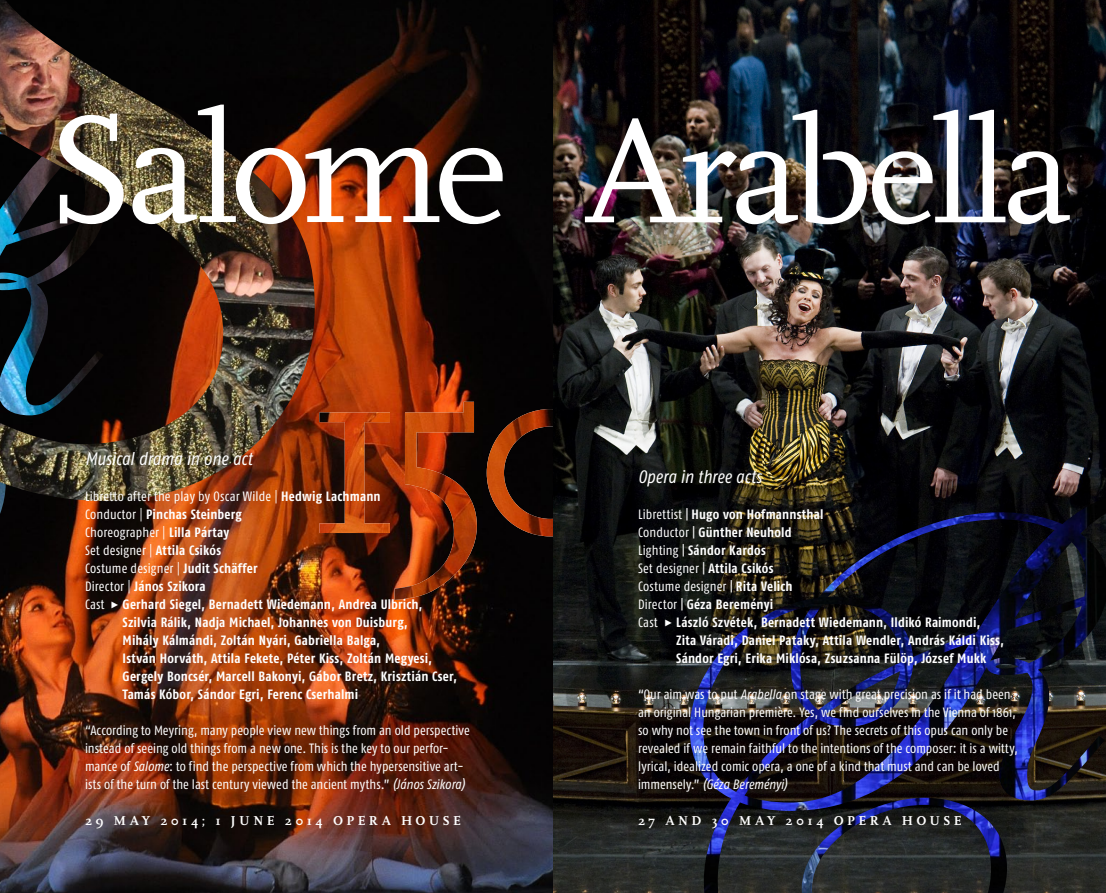
<style>
.page{position:relative;width:1106px;height:893px;background:#fff}
.page>*{position:absolute;margin:0;border:0;box-sizing:border-box;transform-origin:0 0}
.t1{font:159.3px "FF Scala H";letter-spacing:-.055em;color:#fff}
.t2{font:italic 18px "Fago Co";letter-spacing:-.005em;color:#fff}
.t3{font:condensed 13.5px/18px "Fago Pro";letter-spacing:.005em;color:#fff}
.t4{font:700 13.5px/18px "Fago Co";letter-spacing:.015em;color:#fff}
.t5{font:13.5px "FF Scala Bold H";letter-spacing:.25em;color:#fff}
.s1{font-family:"Scala";font-stretch:normal}
.s2{font-family:"Fago Co";font-weight:700;font-stretch:normal}
.s3{font-family:"Fago Pro";font-weight:400;font-stretch:condensed}
.s4{font-family:"Scala";font-weight:400}
.s5{font-family:"FF Scala H";font-weight:400}
.s6{font-style:italic}
</style>
<div class="page">
<img style="left:0;top:0;width:1106px;height:893px">
<img style="left:0;top:501px;width:190px;height:13px">
<img style="left:0;top:0;width:315px;height:501px">
<img style="left:319px;top:402px;width:234px;height:198px">
<svg style="left:553px;top:473px;width:372px;height:420px;background:#1c1b16"></svg>
<img style="left:925px;top:39px;width:181px;height:459px">
<svg style="left:553px;top:402px;width:61px;height:198px;background:#0a0c0d"></svg>
<img style="left:553px;top:409px;width:61px;height:127px">
<img style="left:689px;top:498px;width:417px;height:395px">
<img style="left:585px;top:110px;width:484px;height:114px">
<h1 class="t1" style="left:46px;top:81px;width:463px">Salome</h1>
<h2 class="t2" style="left:85px;top:448px;width:169px">Musical drama in one act</h2>
<p class="t3" style="left:85px;top:487px;width:297px">Libretto after the play by Oscar Wilde <span class="s1">|</span> <span class="s2">Hedwig Lachmann</span></p>
<p class="t4" style="left:85px;top:505px;width:158px"><span class="s3">Conductor</span> <span class="s4">|</span> Pinchas Steinberg</p>
<p class="t3" style="left:85px;top:523px;width:146px">Choreographer <span class="s1">|</span> <span class="s2">Lilla Pártay</span></p>
<p class="t4" style="left:85px;top:541px;width:137px"><span class="s3">Set designer</span> <span class="s4">|</span> Attila Csikós</p>
<p class="t3" style="left:85px;top:559px;width:174px">Costume designer <span class="s1">|</span> <span class="s2">Judit Schäffer</span></p>
<p class="t4" style="left:85px;top:577px;width:122px"><span class="s3">Director</span> <span class="s4">|</span> János Szikora</p>
<p class="t4" style="left:85px;top:595px;width:339px"><span class="s3">Cast</span> <span class="s5">Ω</span> Gerhard Siegel, Bernadett Wiedemann, Andrea Ulbrich,</p>
<p class="t4" style="left:123px;top:613px;width:286px">Szilvia Rálik, Nadja Michael, Johannes von Duisburg,</p>
<p class="t4" style="left:123px;top:631px;width:259px">Mihály Kálmándi, Zoltán Nyári, Gabriella Balga,</p>
<p class="t4" style="left:123px;top:649px;width:311px">István Horváth, Attila Fekete, Péter Kiss, Zoltán Megyesi,</p>
<p class="t4" style="left:123px;top:667px;width:336px">Gergely Boncsér, Marcell Bakonyi, Gábor Bretz, Krisztián Cser,</p>
<p class="t4" style="left:123px;top:685px;width:237px">Tamás Kóbor, Sándor Egri, Ferenc Cserhalmi</p>
<p class="t3" style="left:85px;top:721px;width:386px">“According to Meyring, many people view new things from an old perspective instead of seeing old things from a new one. This is the key to our perfor&shy;mance of <span class="s6">Salome</span>: to find the perspective from which the hypersensitive art&shy;ists of the turn of the last century viewed the ancient myths.” <span class="s6">(János Szikora)</span></p>
<p class="t5" style="left:85px;top:813px;width:377px">29 MAY 2014; 1 JUNE 2014 OPERA HOUSE</p>
<h2 class="t2" style="left:638px;top:466px;width:125px">Opera in three acts</h2>
<p class="t4" style="left:638px;top:505px;width:187px"><span class="s3">Librettist |</span> Hugo von Hofmannsthal<br><span class="s3">Conductor |</span> Günther Neuhold<br><span class="s3">Lighting |</span> Sándor Kardos</p>
<p class="t3" style="left:638px;top:559px;width:156px">Set designer | <span class="s2">Attila Csikós<br></span>Costume designer | <span class="s2">Rita Velich</span></p>
<p class="t4" style="left:638px;top:595px;width:137px"><span class="s3">Director |</span> Géza Bereményi</p>
<p class="t4" style="left:638px;top:613px;width:344px"><span class="s3">Cast</span> <span class="s5">Ω</span> László Szvétek, Bernadett Wiedemann, Ildikó Raimondi,</p>
<p class="t4" style="left:676px;top:631px;width:329px">Zita Váradi, Daniel Pataky, Attila Wendler, András Káldi Kiss,</p>
<p class="t4" style="left:676px;top:649px;width:312px">Sándor Egri, Erika Miklósa, Zsuzsanna Fülöp, József Mukk</p>
<p class="t3" style="left:638px;top:685px;width:381px">“Our aim was to put <span class="s6">Arabella</span> on stage with great precision as if it had been an original Hungarian première. Yes, we find ourselves in the Vienna of 1861, so why not see the town in front of us? The secrets of this opus can only be revealed if we remain faithful to the intentions of the composer: it is a witty, lyrical, idealized comic opera, a one of a kind that must and can be loved immensely.” <span class="s6">(Géza Bereményi)</span></p>
<p class="t5" style="left:638px;top:813px;width:325px">27 AND 30 MAY 2014 OPERA HOUSE</p>
</div>
